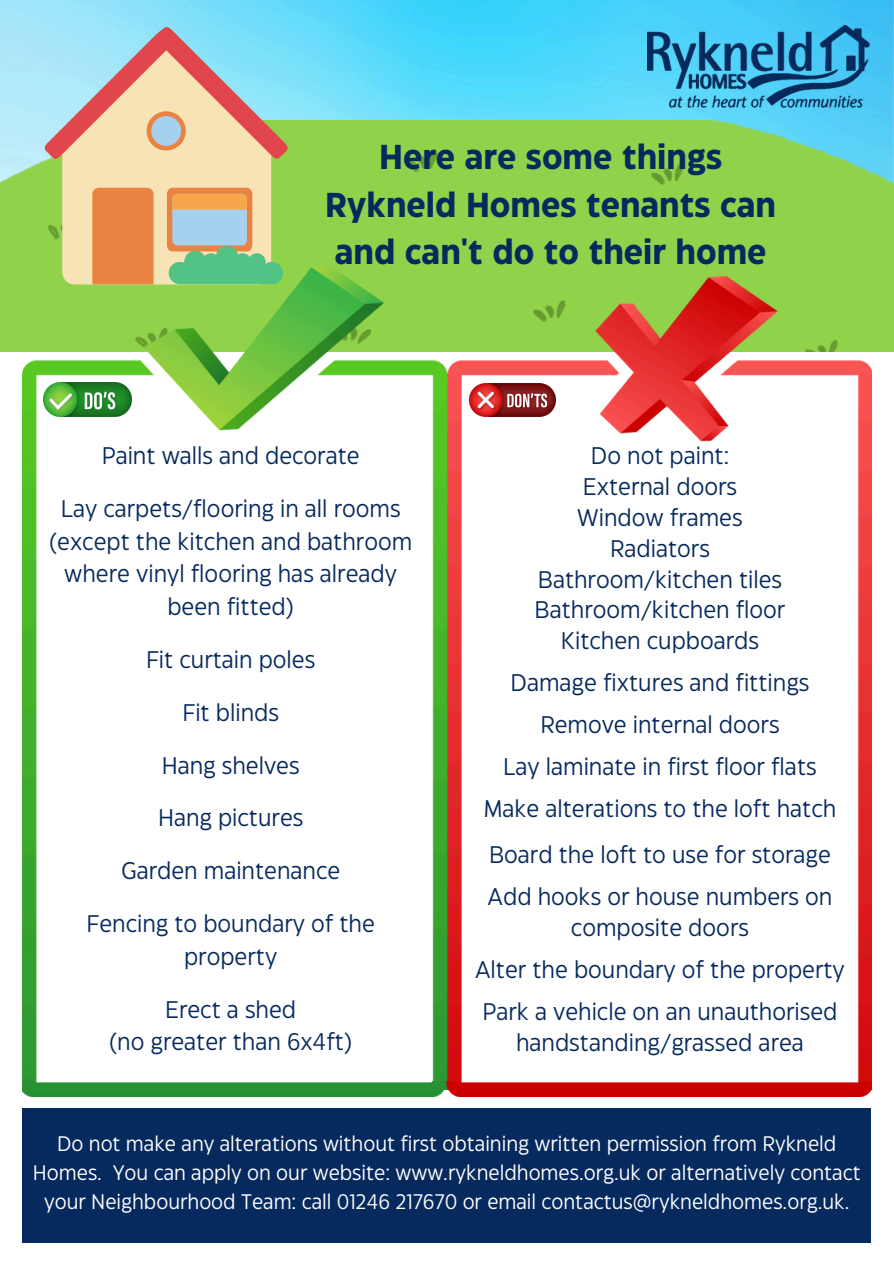
<style>
.page{position:relative;width:894px;height:1264px;background:#fff}
.page>*{position:absolute;margin:0;border:0;box-sizing:border-box;transform-origin:0 0}
.t1{font:700 34.5px/47.2px "Eastman Grotesque";color:#072a5e;text-align:center}
.t2{font:24px/30.8px "Eastman Grotesque";color:#072a5e;text-align:center}
.t3{font:21px/29.2px "Eastman Grotesque";color:#fff;text-align:center}
</style>
<div class="page">
<img style="left:0;top:0;width:893px;height:121px">
<img style="left:0;top:121px;width:893px;height:230px">
<div style="left:62px;top:160px;width:209px;height:107px;background:#f7e3b5"></div>
<svg style="left:43px;top:26px;width:246px;height:134px;background:#c4c7c0"></svg>
<div style="left:92px;top:188px;width:61px;height:79px;background:#ea8342"></div>
<div style="left:146px;top:111px;width:40px;height:39px;background:#ea8342;border-radius:50%"></div>
<div style="left:151px;top:116px;width:30px;height:30px;background:#a6d1ee;border-radius:50%"></div>
<svg style="left:167px;top:188px;width:116px;height:79px;background:#bcbf93"></svg>
<img style="left:22px;top:267px;width:849px;height:814px">
<img style="left:22px;top:1081px;width:849px;height:15px">
<img style="left:647px;top:26px;width:223px;height:84px">
<div style="left:22px;top:1108px;width:848px;height:135px;background:#072a5e"></div>
<img style="left:43px;top:383px;width:88px;height:33px">
<img style="left:469px;top:383px;width:87px;height:34px">
<h2 class="t1" style="left:325px;top:136px;width:452px">Here are some things<br>Rykneld Homes tenants can and can't do to their home</h2>
<h2 class="t2" style="left:102px;top:442px;width:259px">Paint walls and decorate</h2>
<h2 class="t2" style="left:49px;top:494px;width:364px;line-height:32.7px">Lay carpets/flooring in all rooms (except the kitchen and bathroom where vinyl flooring has already been fitted)</h2>
<h2 class="t2" style="left:146px;top:645px;width:171px">Fit curtain poles</h2>
<h2 class="t2" style="left:182px;top:698px;width:98px">Fit blinds</h2>
<h2 class="t2" style="left:162px;top:751px;width:139px">Hang shelves</h2>
<h2 class="t2" style="left:158px;top:804px;width:147px">Hang pictures</h2>
<h2 class="t2" style="left:121px;top:857px;width:220px">Garden maintenance</h2>
<h2 class="t2" style="left:86px;top:909px;width:290px;line-height:32.7px">Fencing to boundary of the property</h2>
<p class="t2" style="left:109px;top:994px;width:244px;line-height:32.7px">Erect a shed<br>(no greater than 6x4ft)</p>
<h2 class="t2" style="left:534px;top:442px;width:252px">Do not paint:<br>External doors<br>Window frames<br>Radiators<br>Bathroom/kitchen tiles<br>Bathroom/kitchen floor<br>Kitchen cupboards</h2>
<h2 class="t2" style="left:510px;top:669px;width:300px">Damage fixtures and fittings</h2>
<h2 class="t2" style="left:540px;top:711px;width:241px">Remove internal doors</h2>
<h2 class="t2" style="left:503px;top:753px;width:315px">Lay laminate in first floor flats</h2>
<h2 class="t2" style="left:483px;top:795px;width:354px">Make alterations to the loft hatch</h2>
<h2 class="t2" style="left:489px;top:840px;width:343px">Board the loft to use for storage</h2>
<h2 class="t2" style="left:487px;top:882px;width:346px">Add hooks or house numbers on composite doors</h2>
<h2 class="t2" style="left:475px;top:955px;width:371px">Alter the boundary of the property</h2>
<h2 class="t2" style="left:482px;top:997px;width:356px">Park a vehicle on an unauthorised handstanding/grassed area</h2>
<h1 class="t3" style="left:33px;top:1130px;width:829px">Do not make any alterations without first obtaining written permission from Rykneld<br>Homes. You can apply on our website: www.rykneldhomes.org.uk or alternatively contact your Neighbourhood Team: call 01246 217670 or email contactus@rykneldhomes.org.uk.</h1>
</div>
